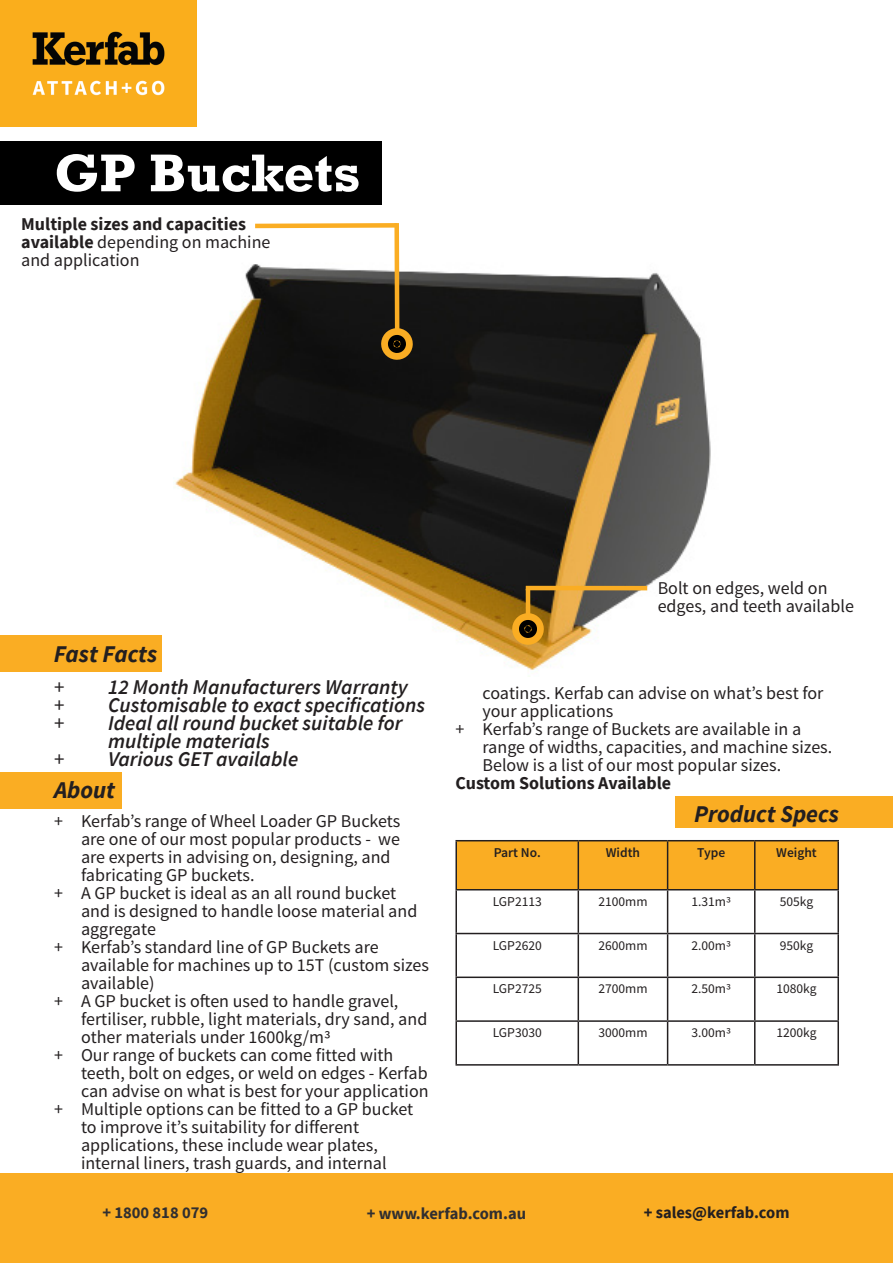
<style>
.page{position:relative;width:893px;height:1263px;background:#fff}
.page>*{position:absolute;margin:0;border:0;box-sizing:border-box;transform-origin:0 0}
.Info__Sheet_Title{font:700 54px "Rockwell";color:#fff}
.Info__Sheet_Sub-Head{font:italic 700 24px "Source Sans Pro";color:#231f20}
.t1{font:italic 600 21px/18px "Source Sans Pro";color:#231f20}
.t2{font:21px "Source Sans Pro";color:#231f20}
.Info__Sheet_Body{font:18px/18px "Source Sans Pro";color:#231f20}
.Info__Sheet_Body-2{font:700 18px/18px "Source Sans Pro";color:#231f20}
.t3{font:700 16.5px "Source Sans Pro";color:#312f30}
.t4{font:700 16.5px "Source Sans Pro";color:#231f20}
.t5{font:13.5px "Source Sans Pro";color:#231f20}
.Info__Sheet_Body-3{font:600 13.5px "Source Sans Pro";color:#231f20}
.s1{font-weight:400}
</style>
<div class="page">
<img style="left:175px;top:267px;width:536px;height:404px">
<div style="left:0;top:141px;width:381px;height:64px;background:#000"></div>
<img style="left:0;top:0;width:196px;height:126px">
<div style="left:0;top:636px;width:162px;height:36px;background:#faad23"></div>
<svg style="left:505px;top:606px;width:46px;height:43px;background:#a97619"></svg>
<hr style="left:526px;top:589px;width:4px;height:27px;background:#faad23">
<hr style="left:526px;top:586px;width:121px;height:4px;background:#faad23">
<div style="left:0;top:772px;width:121px;height:36px;background:#faad23"></div>
<div style="left:0;top:1174px;width:893px;height:89px;background:#faad23"></div>
<svg style="left:251px;top:223px;width:167px;height:142px"></svg>
<div style="left:675px;top:796px;width:218px;height:32px;background:#faad23"></div>
<div style="left:457px;top:841px;width:380px;height:48px;background:#faad23"></div>
<hr style="left:455px;top:840px;width:123px;height:1px;background:#231f20">
<hr style="left:455px;top:841px;width:2px;height:48px;background:#231f20">
<hr style="left:578px;top:840px;width:90px;height:1px;background:#231f20">
<hr style="left:578px;top:841px;width:1px;height:48px;background:#231f20">
<hr style="left:668px;top:840px;width:87px;height:1px;background:#231f20">
<hr style="left:667px;top:841px;width:1px;height:48px;background:#231f20">
<hr style="left:755px;top:840px;width:84px;height:1px;background:#231f20">
<hr style="left:754px;top:841px;width:1px;height:48px;background:#231f20">
<hr style="left:837px;top:841px;width:2px;height:48px;background:#231f20">
<hr style="left:455px;top:889px;width:123px;height:1px;background:#231f20">
<hr style="left:455px;top:890px;width:2px;height:43px;background:#231f20">
<hr style="left:578px;top:889px;width:90px;height:1px;background:#231f20">
<hr style="left:578px;top:890px;width:1px;height:43px;background:#231f20">
<hr style="left:668px;top:889px;width:87px;height:1px;background:#231f20">
<hr style="left:667px;top:890px;width:1px;height:43px;background:#231f20">
<hr style="left:755px;top:889px;width:84px;height:1px;background:#231f20">
<hr style="left:754px;top:890px;width:1px;height:43px;background:#231f20">
<hr style="left:837px;top:890px;width:2px;height:43px;background:#231f20">
<hr style="left:455px;top:933px;width:123px;height:1px;background:#231f20">
<hr style="left:455px;top:934px;width:2px;height:42px;background:#231f20">
<hr style="left:578px;top:933px;width:90px;height:1px;background:#231f20">
<hr style="left:578px;top:934px;width:1px;height:42px;background:#231f20">
<hr style="left:668px;top:933px;width:87px;height:1px;background:#231f20">
<hr style="left:667px;top:934px;width:1px;height:42px;background:#231f20">
<hr style="left:755px;top:933px;width:84px;height:1px;background:#231f20">
<hr style="left:754px;top:934px;width:1px;height:42px;background:#231f20">
<hr style="left:837px;top:934px;width:2px;height:42px;background:#231f20">
<hr style="left:455px;top:976px;width:123px;height:2px;background:#231f20">
<hr style="left:455px;top:978px;width:2px;height:42px;background:#231f20">
<hr style="left:578px;top:976px;width:90px;height:2px;background:#231f20">
<hr style="left:578px;top:978px;width:1px;height:42px;background:#231f20">
<hr style="left:668px;top:976px;width:87px;height:2px;background:#231f20">
<hr style="left:667px;top:978px;width:1px;height:42px;background:#231f20">
<hr style="left:755px;top:976px;width:84px;height:2px;background:#231f20">
<hr style="left:754px;top:978px;width:1px;height:42px;background:#231f20">
<hr style="left:837px;top:978px;width:2px;height:42px;background:#231f20">
<hr style="left:455px;top:1020px;width:123px;height:2px;background:#231f20">
<hr style="left:455px;top:1022px;width:2px;height:42px;background:#231f20">
<hr style="left:578px;top:1020px;width:90px;height:2px;background:#231f20">
<hr style="left:578px;top:1022px;width:1px;height:42px;background:#231f20">
<hr style="left:668px;top:1020px;width:87px;height:2px;background:#231f20">
<hr style="left:667px;top:1022px;width:1px;height:42px;background:#231f20">
<hr style="left:755px;top:1020px;width:84px;height:2px;background:#231f20">
<hr style="left:754px;top:1022px;width:1px;height:42px;background:#231f20">
<hr style="left:837px;top:1022px;width:2px;height:42px;background:#231f20">
<hr style="left:455px;top:1064px;width:123px;height:1px;background:#231f20">
<hr style="left:578px;top:1064px;width:90px;height:1px;background:#231f20">
<hr style="left:668px;top:1064px;width:87px;height:1px;background:#231f20">
<hr style="left:755px;top:1064px;width:84px;height:1px;background:#231f20">
<p class="Info__Sheet_Title" style="left:54px;top:140px;width:308px">GP Buckets</p>
<p class="Info__Sheet_Body-2" style="left:21px;top:215px;width:251px">Multiple sizes and capacities available <span class="s1">depending on machine and application</span></p>
<p class="Info__Sheet_Sub-Head" style="left:54px;top:638px;width:105px">Fast Facts</p>
<p class="t2" style="left:54px;top:674px;width:12px">+</p>
<p class="t1" style="left:108px;top:677px;width:301px">12 Month Manufacturers Warranty</p>
<p class="t2" style="left:54px;top:692px;width:12px">+</p>
<p class="t1" style="left:108px;top:695px;width:319px">Customisable to exact specifications</p>
<p class="t2" style="left:54px;top:710px;width:12px">+</p>
<p class="t1" style="left:108px;top:713px;width:296px">Ideal all round bucket suitable for multiple materials</p>
<p class="t2" style="left:54px;top:746px;width:12px">+</p>
<p class="t1" style="left:108px;top:749px;width:192px">Various GET available</p>
<p class="Info__Sheet_Sub-Head" style="left:54px;top:774px;width:63px">About</p>
<p class="Info__Sheet_Body" style="left:81px;top:812px;width:321px;text-indent:-27px">+ Kerfab’s range of Wheel Loader GP Buckets are one of our most popular products - we are experts in advising on, designing, and fabricating GP buckets.</p>
<p class="Info__Sheet_Body" style="left:81px;top:884px;width:338px;text-indent:-27px">+ A GP bucket is ideal as an all round bucket and is designed to handle loose material and aggregate</p>
<p class="Info__Sheet_Body" style="left:81px;top:938px;width:350px;text-indent:-27px">+ Kerfab’s standard line of GP Buckets are available for machines up to 15T (custom sizes available)</p>
<p class="Info__Sheet_Body" style="left:81px;top:992px;width:348px;text-indent:-27px">+ A GP bucket is often used to handle gravel, fertiliser, rubble, light materials, dry sand, and other materials under 1600kg/m3</p>
<p class="Info__Sheet_Body" style="left:81px;top:1046px;width:349px;text-indent:-27px">+ Our range of buckets can come fitted with teeth, bolt on edges, or weld on edges - Kerfab can advise on what is best for your application</p>
<p class="Info__Sheet_Body" style="left:81px;top:1100px;width:334px;text-indent:-27px">+ Multiple options can be fitted to a GP bucket to improve it’s suitability for different applications, these include wear plates, internal liners, trash guards, and internal</p>
<p class="Info__Sheet_Body" style="left:658px;top:580px;width:198px">Bolt on edges, weld on edges, and teeth available</p>
<p class="Info__Sheet_Body" style="left:482px;top:684px;width:343px">coatings. Kerfab can advise on what’s best for your applications</p>
<p class="Info__Sheet_Body" style="left:482px;top:720px;width:351px;text-indent:-27px">+ Kerfab’s range of Buckets are available in a range of widths, capacities, and machine sizes.<br>Below is a list of our most popular sizes.</p>
<p class="Info__Sheet_Body-2" style="left:455px;top:774px;width:217px">Custom Solutions Available</p>
<p class="Info__Sheet_Sub-Head" style="left:694px;top:798px;width:146px">Product Specs</p>
<p class="Info__Sheet_Body-3" style="left:494px;top:844px;width:49px">Part No.</p>
<p class="Info__Sheet_Body-3" style="left:606px;top:844px;width:36px">Width</p>
<p class="Info__Sheet_Body-3" style="left:697px;top:844px;width:30px">Type</p>
<p class="Info__Sheet_Body-3" style="left:776px;top:844px;width:42px">Weight</p>
<p class="t5" style="left:493px;top:893px;width:51px">LGP2113</p>
<p class="t5" style="left:598px;top:893px;width:51px">2100mm</p>
<p class="t5" style="left:691px;top:893px;width:41px">1.31m3</p>
<p class="t5" style="left:780px;top:893px;width:35px">505kg</p>
<p class="t5" style="left:493px;top:937px;width:51px">LGP2620</p>
<p class="t5" style="left:598px;top:937px;width:51px">2600mm</p>
<p class="t5" style="left:691px;top:937px;width:41px">2.00m3</p>
<p class="t5" style="left:780px;top:937px;width:35px">950kg</p>
<p class="t5" style="left:493px;top:980px;width:51px">LGP2725</p>
<p class="t5" style="left:598px;top:980px;width:51px">2700mm</p>
<p class="t5" style="left:691px;top:980px;width:41px">2.50m3</p>
<p class="t5" style="left:776px;top:980px;width:42px">1080kg</p>
<p class="t5" style="left:493px;top:1024px;width:51px">LGP3030</p>
<p class="t5" style="left:598px;top:1024px;width:51px">3000mm</p>
<p class="t5" style="left:691px;top:1024px;width:41px">3.00m3</p>
<p class="t5" style="left:776px;top:1024px;width:42px">1200kg</p>
<p class="t3" style="left:102px;top:1202px;width:107px">+ 1800 818 079</p>
<p class="t3" style="left:367px;top:1202px;width:161px">+ www.kerfab.com.au</p>
<p class="t4" style="left:644px;top:1201px;width:147px">+ sales@kerfab.com</p>
</div>
